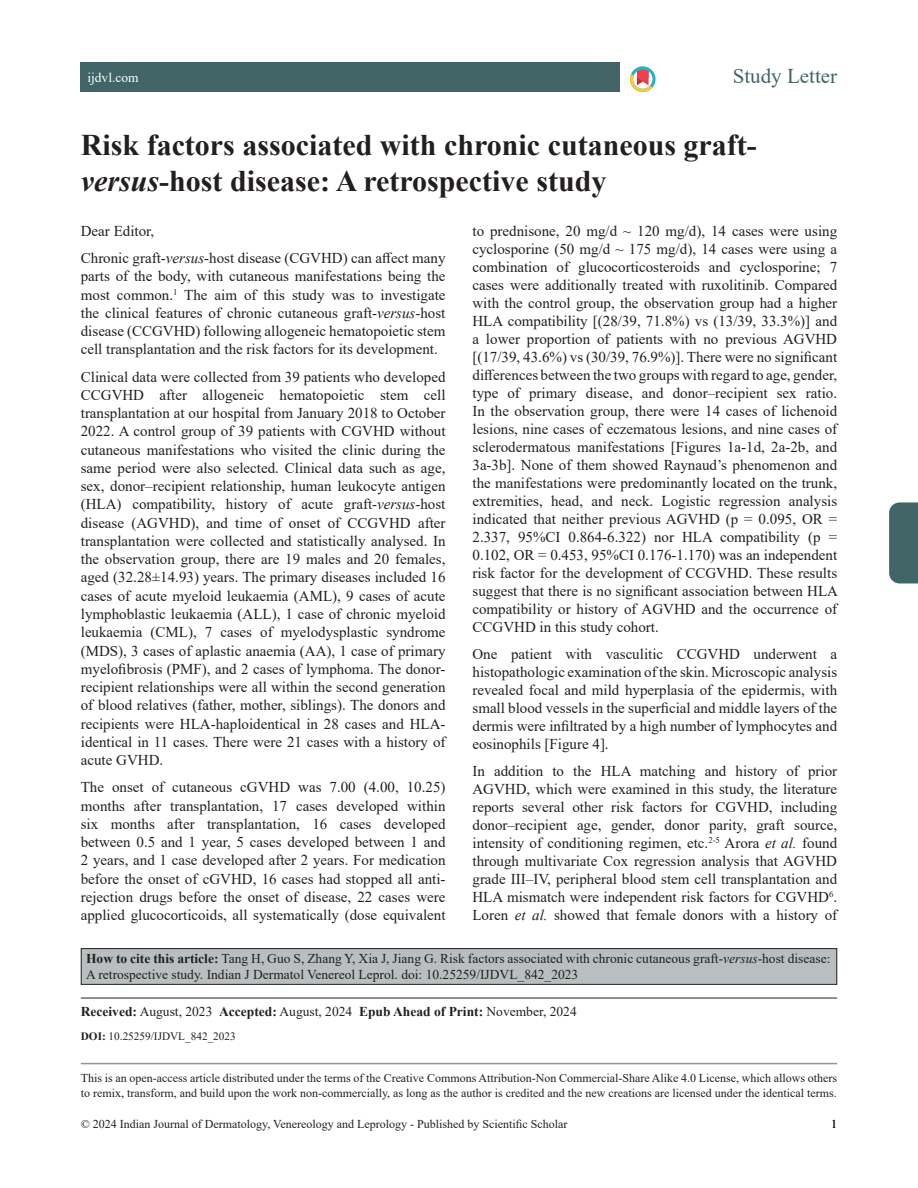
<style>
.page{position:relative;width:918px;height:1188px;background:#fff}
.page>*{position:absolute;margin:0;border:0;box-sizing:border-box;transform-origin:0 0}
.title-text{font:700 30px/36px "Times New Roman";color:#231f20}
.suptit{font:21px "Times New Roman";color:#416466}
.para{font:15px/18px "Times New Roman";color:#231f20;text-align:justify}
.para_firstDropCaps{font:15px "Times New Roman";color:#231f20}
.citation_para{font:13.5px/16.2px "Times New Roman";color:#231f20}
.article_info_rule{font:700 13.5px "Times New Roman";color:#231f20}
.t1{font:13.5px "Times New Roman";color:#fff}
.t2{font:12px/15px "Times New Roman";color:#231f20}
.doi_para{font:11.25px "Times New Roman";color:#231f20}
.s1{font-style:italic}
.s2{font-weight:700}
.s3{font-weight:400}
</style>
<div class="page">
<div style="left:889px;top:502px;width:29px;height:81px;background:#416466"></div>
<hr style="left:81px;top:1063px;width:756px;height:1px;background:#939598">
<svg style="left:630px;top:66px;width:25px;height:26px"></svg>
<div style="left:81px;top:62px;width:539px;height:30px;background:#416466"></div>
<div style="left:81px;top:949px;width:756px;height:35px;background:#b9bfc0"></div>
<div style="left:81px;top:948px;width:756px;height:37px;border:1px solid #231f20"></div>
<hr style="left:81px;top:998px;width:756px;height:1px;background:#231f20">
<p class="t1" style="left:87px;top:68px;width:53px">ijdvl.com</p>
<p class="suptit" style="left:733px;top:62px;width:106px">Study Letter</p>
<p class="title-text" style="left:81px;top:126px;width:678px">Risk factors associated with chronic cutaneous graft&shy;<span class="s1">versus</span>-host disease: A retrospective study</p>
<p class="para_firstDropCaps" style="left:81px;top:220px;width:75px">Dear Editor,</p>
<p class="para" style="left:81px;top:248px;width:366px">Chronic graft-<span class="s1">versus</span>-host disease (CGVHD) can affect many parts of the body, with cutaneous manifestations being the most common.<sup>1</sup> The aim of this study was to investigate the clinical features of chronic cutaneous graft-<span class="s1">versus</span>-host disease (CCGVHD) following allogeneic hematopoietic stem cell transplantation and the risk factors for its development.</p>
<p class="para" style="left:81px;top:367px;width:366px">Clinical data were collected from 39 patients who developed CCGVHD after allogeneic hematopoietic stem cell transplantation at our hospital from January 2018 to October 2022. A control group of 39 patients with CGVHD without cutaneous manifestations who visited the clinic during the same period were also selected. Clinical data such as age, sex, donor–recipient relationship, human leukocyte antigen (HLA) compatibility, history of acute graft-<span class="s1">versus</span>-host disease (AGVHD), and time of onset of CCGVHD after transplantation were collected and statistically analysed. In the observation group, there are 19 males and 20 females, aged (32.28±14.93) years. The primary diseases included 16 cases of acute myeloid leukaemia (AML), 9 cases of acute lymphoblastic leukaemia (ALL), 1 case of chronic myeloid leukaemia (CML), 7 cases of myelodysplastic syndrome (MDS), 3 cases of aplastic anaemia (AA), 1 case of primary myelofibrosis (PMF), and 2 cases of lymphoma. The donor&shy;recipient relationships were all within the second generation of blood relatives (father, mother, siblings). The donors and recipients were HLA-haploidentical in 28 cases and HLA&shy;identical in 11 cases. There were 21 cases with a history of acute GVHD.</p>
<p class="para" style="left:81px;top:778px;width:366px">The onset of cutaneous cGVHD was 7.00 (4.00, 10.25) months after transplantation, 17 cases developed within six months after transplantation, 16 cases developed between 0.5 and 1 year, 5 cases developed between 1 and 2 years, and 1 case developed after 2 years. For medication before the onset of cGVHD, 16 cases had stopped all anti&shy;rejection drugs before the onset of disease, 22 cases were applied glucocorticoids, all systematically (dose equivalent</p>
<p class="para" style="left:472px;top:221px;width:367px">to prednisone, 20 mg/d ~ 120 mg/d), 14 cases were using cyclosporine (50 mg/d ~ 175 mg/d), 14 cases were using a combination of glucocorticosteroids and cyclosporine; 7 cases were additionally treated with ruxolitinib. Compared with the control group, the observation group had a higher HLA compatibility [(28/39, 71.8%) vs (13/39, 33.3%)] and a lower proportion of patients with no previous AGVHD [(17/39, 43.6%) vs (30/39, 76.9%)]. There were no significant differences between the two groups with regard to age, gender, type of primary disease, and donor–recipient sex ratio.<br>In the observation group, there were 14 cases of lichenoid lesions, nine cases of eczematous lesions, and nine cases of sclerodermatous manifestations [Figures 1a-1d, 2a-2b, and 3a-3b]. None of them showed Raynaud’s phenomenon and the manifestations were predominantly located on the trunk, extremities, head, and neck. Logistic regression analysis indicated that neither previous AGVHD (p = 0.095, OR = 2.337, 95%CI 0.864-6.322) nor HLA compatibility (p = 0.102, OR = 0.453, 95%CI 0.176-1.170) was an independent risk factor for the development of CCGVHD. These results suggest that there is no significant association between HLA compatibility or history of AGVHD and the occurrence of CCGVHD in this study cohort.</p>
<p class="para" style="left:472px;top:645px;width:366px">One patient with vasculitic CCGVHD underwent a histopathologic examination of the skin. Microscopic analysis revealed focal and mild hyperplasia of the epidermis, with small blood vessels in the superficial and middle layers of the dermis were infiltrated by a high number of lymphocytes and eosinophils [Figure 4].</p>
<p class="para" style="left:472px;top:762px;width:366px">In addition to the HLA matching and history of prior AGVHD, which were examined in this study, the literature reports several other risk factors for CGVHD, including donor–recipient age, gender, donor parity, graft source, intensity of conditioning regimen, etc.<sup>2-5</sup> Arora <span class="s1">et al.</span> found through multivariate Cox regression analysis that AGVHD grade III–IV, peripheral blood stem cell transplantation and HLA mismatch were independent risk factors for CGVHD<sup>6</sup>.<br>Loren <span class="s1">et al.</span> showed that female donors with a history of</p>
<p class="citation_para" style="left:86px;top:950px;width:746px"><span class="s2">How to cite this article:</span> Tang H, Guo S, Zhang Y, Xia J, Jiang G. Risk factors associated with chronic cutaneous graft-<span class="s1">versus</span>-host disease:<br>A retrospective study. Indian J Dermatol Venereol Leprol. doi: 10.25259/IJDVL_842_2023</p>
<p class="article_info_rule" style="left:81px;top:1002px;width:497px">Received: <span class="s3">August, 2023</span> Accepted: <span class="s3">August, 2024</span> Epub Ahead of Print: <span class="s3">November, 2024</span></p>
<p class="doi_para" style="left:81px;top:1029px;width:156px"><span class="s2">DOI:</span> 10.25259/IJDVL_842_2023</p>
<p class="t2" style="left:81px;top:1070px;width:758px">This is an open-access article distributed under the terms of the Creative Commons Attribution-Non Commercial-Share Alike 4.0 License, which allows others to remix, transform, and build upon the work non-commercially, as long as the author is credited and the new creations are licensed under the identical terms.</p>
<p class="t2" style="left:81px;top:1116px;width:488px">© 2024 Indian Journal of Dermatology, Venereology and Leprology - Published by Scientific Scholar</p>
<p class="t2" style="left:831px;top:1116px;width:7px">1</p>
</div>
